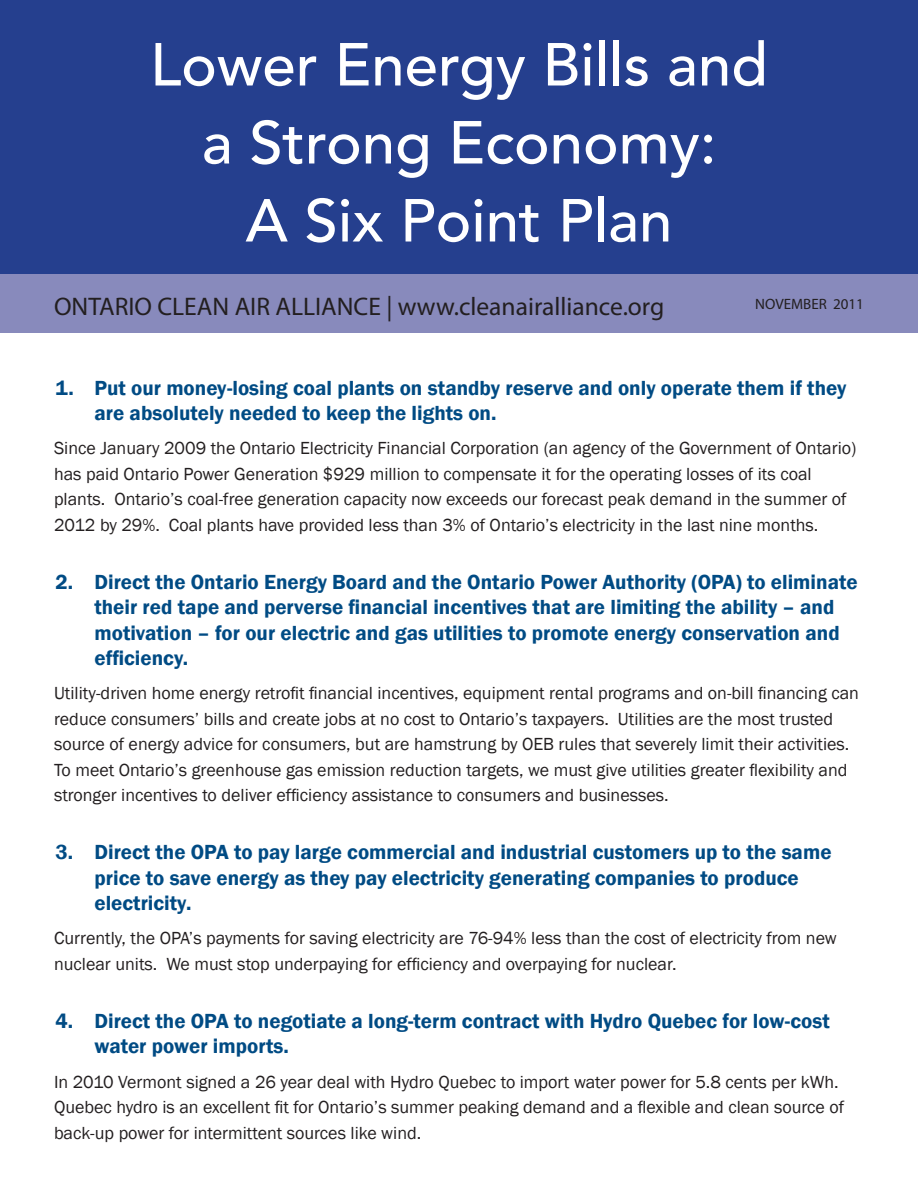
<style>
.page{position:relative;width:918px;height:1188px;background:#fff}
.page>*{position:absolute;margin:0;border:0;box-sizing:border-box;transform-origin:0 0}
.t1{font:500 60px "Avenir LT Std";color:#fff}
.t2{font:25.5px "Myriad Pro";color:#231f20}
.step1{font:600 21px/25.5px "Franklin Gothic";color:#004b84}
.List_Paragraph{font:18px/25.5px "Franklin Gothic";color:#231f20}
.t3{font:15px "Myriad Pro";color:#231f20}
</style>
<div class="page">
<div style="left:0;top:0;width:918px;height:282px;background:#253f8e"></div>
<div style="left:0;top:274px;width:918px;height:59px;background:#888abc"></div>
<p class="t1" style="left:150px;top:30px;width:619px">Lower Energy Bills and</p>
<p class="t1" style="left:202px;top:108px;width:516px">a Strong Economy:</p>
<p class="t1" style="left:246px;top:186px;width:428px">A Six Point Plan</p>
<p class="t2" style="left:54px;top:290px;width:612px">ONTARIO CLEAN AIR ALLIANCE | www.cleanairalliance.org</p>
<p class="t3" style="left:755px;top:295px;width:110px">NOVEMBER 2011</p>
<p class="step1" style="left:94px;top:375px;width:753px;text-indent:-39px">1. Put our money-losing coal plants on standby reserve and only operate them if they are absolutely needed to keep the lights on.</p>
<p class="List_Paragraph" style="left:54px;top:436px;width:804px">Since January 2009 the Ontario Electricity Financial Corporation (an agency of the Government of Ontario) has paid Ontario Power Generation $929 million to compensate it for the operating losses of its coal plants. Ontario’s coal-free generation capacity now exceeds our forecast peak demand in the summer of 2012 by 29%. Coal plants have provided less than 3% of Ontario’s electricity in the last nine months.</p>
<p class="step1" style="left:94px;top:569px;width:765px;text-indent:-39px">2. Direct the Ontario Energy Board and the Ontario Power Authority (OPA) to eliminate their red tape and perverse financial incentives that are limiting the ability – and motivation – for our electric and gas utilities to promote energy conservation and efficiency.</p>
<p class="List_Paragraph" style="left:54px;top:681px;width:807px">Utility-driven home energy retrofit financial incentives, equipment rental programs and on-bill financing can reduce consumers’ bills and create jobs at no cost to Ontario’s taxpayers. Utilities are the most trusted source of energy advice for consumers, but are hamstrung by OEB rules that severely limit their activities.<br>To meet Ontario’s greenhouse gas emission reduction targets, we must give utilities greater flexibility and stronger incentives to deliver efficiency assistance to consumers and businesses.</p>
<p class="step1" style="left:94px;top:840px;width:739px;text-indent:-39px">3. Direct the OPA to pay large commercial and industrial customers up to the same price to save energy as they pay electricity generating companies to produce electricity.</p>
<p class="List_Paragraph" style="left:54px;top:926px;width:784px">Currently, the OPA’s payments for saving electricity are 76-94% less than the cost of electricity from new nuclear units. We must stop underpaying for efficiency and overpaying for nuclear.</p>
<p class="step1" style="left:94px;top:1008px;width:737px;text-indent:-39px">4. Direct the OPA to negotiate a long-term contract with Hydro Quebec for low-cost water power imports.</p>
<p class="List_Paragraph" style="left:54px;top:1069px;width:792px">In 2010 Vermont signed a 26 year deal with Hydro Quebec to import water power for 5.8 cents per kWh.<br>Quebec hydro is an excellent fit for Ontario’s summer peaking demand and a flexible and clean source of back-up power for intermittent sources like wind.</p>
</div>
